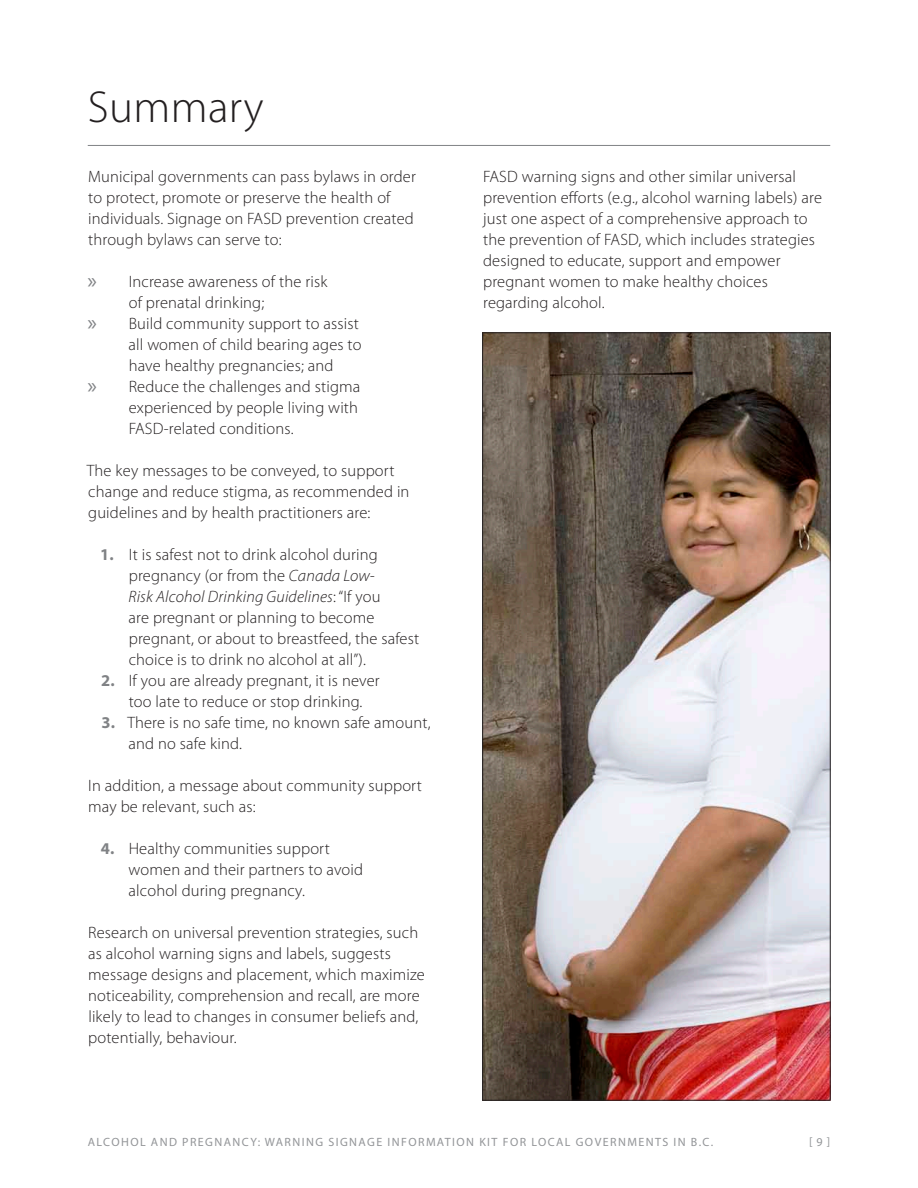
<style>
.page{position:relative;width:918px;height:1188px;background:#fff}
.page>*{position:absolute;margin:0;border:0;box-sizing:border-box;transform-origin:0 0}
.t1{font:300 45px "Myriad Pro";letter-spacing:.01em;color:#231f20}
.t2{font:300 16.5px/21px "Myriad Pro";letter-spacing:.01em;color:#231f20}
.t3{font:12px "Myriad Pro";letter-spacing:.12em;color:#939598}
.s1{font-weight:400;font-size:22.65px;color:#808285}
.s2{font-weight:700;color:#808285}
.s3{font-style:italic}
</style>
<div class="page">
<hr style="left:88px;top:145px;width:742px;height:1px;background:#808285">
<img style="left:484px;top:334px;width:345px;height:765px">
<p class="t1" style="left:88px;top:82px;width:178px">Summary</p>
<p class="t2" style="left:88px;top:166px;width:329px">Municipal governments can pass bylaws in order to protect, promote or preserve the health of individuals. Signage on FASD prevention created through bylaws can serve to:</p>
<p class="t2" style="left:129px;top:271px;width:200px;text-indent:-41px"><span class="s1">»</span> Increase awareness of the risk of prenatal drinking;</p>
<p class="t2" style="left:129px;top:313px;width:235px;text-indent:-41px"><span class="s1">»</span> Build community support to assist all women of child bearing ages to have healthy pregnancies; and</p>
<p class="t2" style="left:129px;top:376px;width:233px;text-indent:-41px"><span class="s1">»</span> Reduce the challenges and stigma experienced by people living with<br>FASD-related conditions.</p>
<p class="t2" style="left:87px;top:460px;width:324px">The key messages to be conveyed, to support change and reduce stigma, as recommended in guidelines and by health practitioners are:</p>
<p class="t2" style="left:128px;top:544px;width:292px;text-indent:-28px"><span class="s2">1.</span> It is safest not to drink alcohol during pregnancy (or from the <span class="s3">Canada Low-<br>Risk Alcohol Drinking Guidelines</span>: “If you<br>are pregnant or planning to become pregnant, or about to breastfeed, the safest choice is to drink no alcohol at all”).</p>
<p class="t2" style="left:129px;top:670px;width:253px;text-indent:-27px"><span class="s2">2.</span> If you are already pregnant, it is never too late to reduce or stop drinking.</p>
<p class="t2" style="left:129px;top:712px;width:303px;text-indent:-27px"><span class="s2">3.</span> There is no safe time, no known safe amount, and no safe kind.</p>
<p class="t2" style="left:88px;top:775px;width:335px">In addition, a message about community support may be relevant, such as:</p>
<p class="t2" style="left:129px;top:838px;width:236px;text-indent:-28px"><span class="s2">4.</span> Healthy communities support women and their partners to avoid alcohol during pregnancy.</p>
<p class="t2" style="left:88px;top:922px;width:338px">Research on universal prevention strategies, such as alcohol warning signs and labels, suggests message designs and placement, which maximize noticeability, comprehension and recall, are more likely to lead to changes in consumer beliefs and, potentially, behaviour.</p>
<p class="t2" style="left:483px;top:166px;width:340px">FASD warning signs and other similar universal prevention efforts (e.g., alcohol warning labels) are just one aspect of a comprehensive approach to the prevention of FASD, which includes strategies designed to educate, support and empower pregnant women to make healthy choices regarding alcohol.</p>
<p class="t3" style="left:88px;top:1135px;width:627px">ALCOHOL AND PREGNANCY: WARNING SIGNAGE INFORMATION KIT FOR LOCAL GOVERNMENTS IN B.C.</p>
<p class="t3" style="left:809px;top:1135px;width:23px">[9]</p>
</div>
